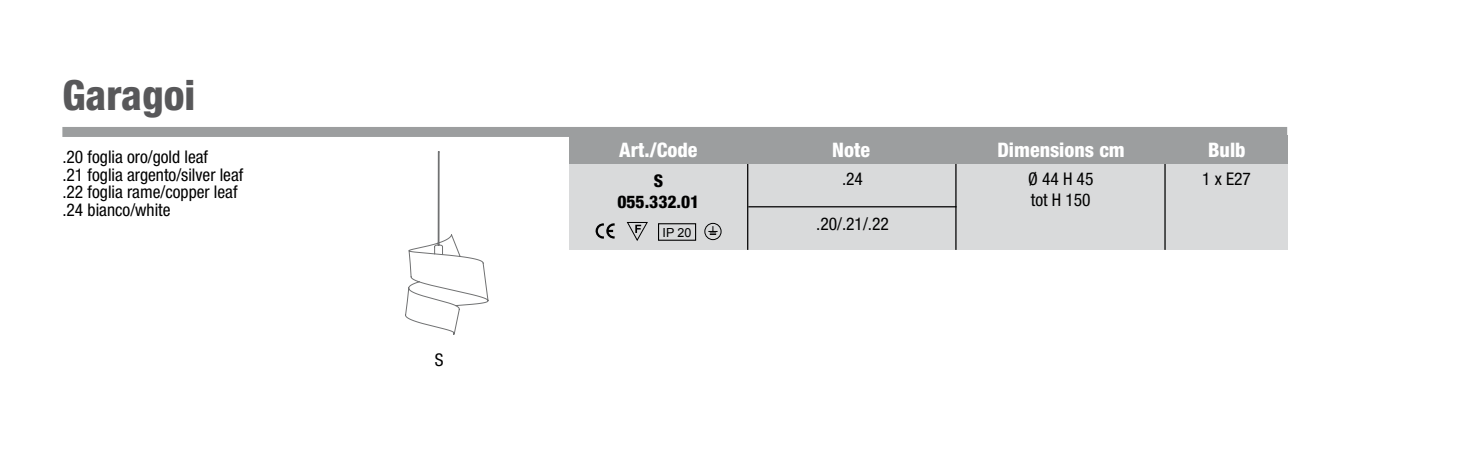
<style>
.page{position:relative;width:1480px;height:463px;background:#fff}
.page>*{position:absolute;margin:0;border:0;box-sizing:border-box;transform-origin:0 0}
.t1{font:800 condensed 41.75px "Helvetica Neue LT Std";color:#58585a}
.t2{font:800 condensed 20px "Helvetica Neue LT Std";color:#fff}
.t3{font:condensed 17.5px/17.5px "Helvetica Neue LT Std";color:#000}
.t4{font:800 condensed 17.5px/21px "Helvetica Neue LT Std";color:#000;text-align:center}
.t5{font:12.5px "Arial";color:#000}
</style>
<div class="page">
<div style="left:569px;top:164px;width:718px;height:85px;background:#d9dadb"></div>
<hr style="left:748px;top:206px;width:208px;height:1px;background:#000">
<svg style="left:405px;top:151px;width:84px;height:184px"></svg>
<div style="left:62px;top:127px;width:1225px;height:10px;background:#9c9e9f"></div>
<hr style="left:747px;top:163px;width:1px;height:87px;background:#000">
<hr style="left:955px;top:163px;width:1px;height:87px;background:#000">
<hr style="left:1164px;top:163px;width:1px;height:87px;background:#000">
<div style="left:569px;top:135px;width:718px;height:29px;background:#9c9e9f"></div>
<svg style="left:595px;top:223px;width:20px;height:16px"></svg>
<svg style="left:626px;top:222px;width:22px;height:19px"></svg>
<svg style="left:704px;top:222px;width:18px;height:18px"></svg>
<div style="left:658px;top:223px;width:38px;height:18px;border:1px solid #000"></div>
<h1 class="t1" style="left:62px;top:69px;width:134px">Garagoi</h1>
<p class="t3" style="left:62px;top:148px;width:182px">.20 foglia oro/gold leaf<br>.21 foglia argento/silver leaf .22 foglia rame/copper leaf .24 bianco/white</p>
<p class="t3" style="left:435px;top:351px;width:10px">S</p>
<p class="t2" style="left:619px;top:137px;width:80px">Art./Code</p>
<p class="t2" style="left:832px;top:137px;width:39px">Note</p>
<p class="t2" style="left:997px;top:137px;width:129px">Dimensions cm</p>
<p class="t2" style="left:1208px;top:137px;width:39px">Bulb</p>
<p class="t3" style="left:842px;top:169px;width:22px">.24</p>
<p class="t3" style="left:816px;top:214px;width:74px">.20/.21/.22</p>
<p class="t3" style="left:1028px;top:168px;width:67px;line-height:21px">Ø44H45 tot H 150</p>
<p class="t3" style="left:1202px;top:169px;width:50px">1 x E27</p>
<p class="t4" style="left:617px;top:170px;width:83px">S<br>055.332.01</p>
<p class="t5" style="left:662px;top:224px;width:30px">IP 20</p>
</div>
